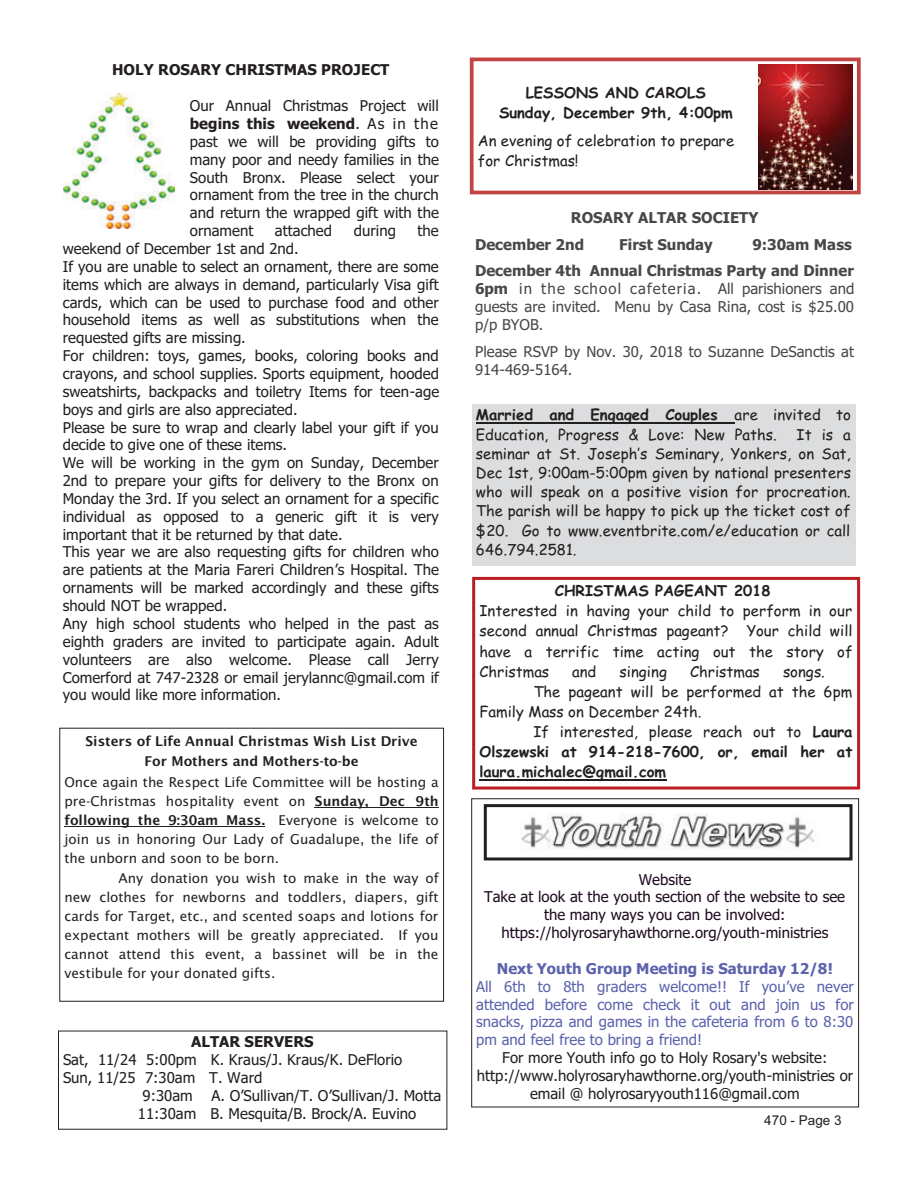
<style>
.page{position:relative;width:918px;height:1188px;background:#fff}
.page>*{position:absolute;margin:0;border:0;box-sizing:border-box;transform-origin:0 0}
.t1{font:15px/17.9px "Tahoma";color:#231f20}
.t2{font:15px/19.2px "Comic Sans MS";color:#231f20;text-align:justify}
.t3{font:15px/17.9px "Tahoma";color:#5c63ad;text-align:justify}
.t4{font:15px/17.9px "Tahoma";color:#474849;text-align:justify}
.t5{font:15px/17.9px "Tahoma";color:#1f0c20;text-align:center}
.t6{font:700 15px/20.1px "Comic Sans MS";color:#231f20;text-align:center}
.t7{font:700 15px/26.8px "Tahoma";color:#474849}
.t8{font:700 15px "Tahoma";color:#231f20}
.t9{font:700 15px "Tahoma";color:#5c63ad}
.t10{font:13.5px/18.9px "Lucida Sans";color:#231f20;text-align:justify}
.t11{font:600 13.5px/20.4px "Lucida Sans";color:#231f20;text-align:center}
.t12{font:13.5px "Arial";letter-spacing:.005em;color:#231f20}
.s1{font-weight:700}
.s2{font-weight:600}
</style>
<div class="page">
<img style="left:521px;top:813px;width:294px;height:37px">
<div style="left:484px;top:804px;width:369px;height:56px;border:3px solid #231f20"></div>
<div style="left:59px;top:728px;width:385px;height:274px;border:1px solid #231f20"></div>
<hr style="left:315px;top:807px;width:124px;height:1px;background:#231f20">
<hr style="left:64px;top:826px;width:201px;height:1px;background:#231f20">
<div style="left:472px;top:577px;width:388px;height:213px;border:3px solid #bc1d22"></div>
<hr style="left:479px;top:779px;width:187px;height:2px;background:#231f20">
<div style="left:472px;top:404px;width:383px;height:162px;background:#dcdddf"></div>
<hr style="left:476px;top:422px;width:258px;height:2px;background:#231f20">
<img style="left:64px;top:93px;width:110px;height:135px">
<div style="left:470px;top:58px;width:391px;height:136px;border:4px solid #c14542"></div>
<img style="left:759px;top:64px;width:93px;height:126px">
<p class="t8" style="left:112px;top:64px;width:279px">HOLY ROSARY CHRISTMAS PROJECT</p>
<p class="t1" style="left:190px;top:98px;width:251px;text-align:justify">Our Annual Christmas Project will <span class="s1">begins this weekend</span>. As in the past we will be providing gifts to many poor and needy families in the South Bronx. Please select your ornament from the tree in the church and return the wrapped gift with the ornament</p>
<p class="t1" style="left:275px;top:223px;width:59px">attached</p>
<p class="t1" style="left:354px;top:223px;width:44px">during</p>
<p class="t1" style="left:418px;top:223px;width:23px">the</p>
<p class="t1" style="left:63px;top:241px;width:378px">weekend of December 1st and 2nd.<br>If you are unable to select an ornament, there are some items which are always in demand, particularly Visa gift cards, which can be used to purchase food and other household items as well as substitutions when the requested gifts are missing.<br>For children: toys, games, books, coloring books and crayons, and school supplies. Sports equipment, hooded sweatshirts, backpacks and toiletry Items for teen-age boys and girls are also appreciated.<br>Please be sure to wrap and clearly label your gift if you decide to give one of these items.<br>We will be working in the gym on Sunday, December 2nd to prepare your gifts for delivery to the Bronx on Monday the 3rd. If you select an ornament for a specific individual as opposed to a generic gift it is very important that it be returned by that date.<br>This year we are also requesting gifts for children who are patients at the Maria Fareri Children’s Hospital. The ornaments will be marked accordingly and these gifts should NOT be wrapped.<br>Any high school students who helped in the past as eighth graders are invited to participate again. Adult volunteers are also welcome. Please call Jerry Comerford at 747-2328 or email jerylannc@gmail.com if you would like more information.</p>
<p class="t11" style="left:86px;top:732px;width:334px">Sisters of Life Annual Christmas Wish List Drive<br>For Mothers and Mothers-to-be</p>
<p class="t10" style="left:64px;top:774px;width:376px">Once again the Respect Life Committee will be hosting a pre-Christmas hospitality event on <span class="s2">Sunday, Dec 9th following the 9:30am Mass.</span> Everyone is welcome to join us in honoring Our Lady of Guadalupe, the life of the unborn and soon to be born.</p>
<p class="t10" style="left:64px;top:870px;width:376px;text-indent:54px">Any donation you wish to make in the way of new clothes for newborns and toddlers, diapers, gift cards for Target, etc., and scented soaps and lotions for expectant mothers will be greatly appreciated. If you cannot attend this event, a bassinet will be in the vestibule for your donated gifts.</p>
<p class="t8" style="left:191px;top:1036px;width:124px">ALTAR SERVERS</p>
<p class="t1" style="left:63px;top:1052px;width:341px">Sat, 11/24 5:00pm K. Kraus/J. Kraus/K. DeFlorio</p>
<p class="t1" style="left:63px;top:1070px;width:201px">Sun, 11/25 7:30am T. Ward</p>
<p class="t1" style="left:143px;top:1088px;width:52px">9:30am</p>
<p class="t1" style="left:138px;top:1088px;width:305px;text-indent:74px">A. O’Sullivan/T. O’Sullivan/J. Motta<br>11:30am B. Mesquita/B. Brock/A. Euvino</p>
<p class="t6" style="left:499px;top:84px;width:235px">LESSONS AND CAROLS<br>Sunday, December 9th, 4:00pm</p>
<p class="t2" style="left:478px;top:132px;width:258px;line-height:20.1px">An evening of celebration to prepare for Christmas!</p>
<p class="t7" style="left:475px;top:205px;width:285px;text-indent:96px">ROSARY ALTAR SOCIETY<br>December 2nd</p>
<p class="t7" style="left:619px;top:232px;width:95px">First Sunday</p>
<p class="t7" style="left:475px;top:232px;width:380px;text-align:right">9:30am Mass<br>December 4th Annual Christmas Party and Dinner</p>
<p class="t4" style="left:475px;top:281px;width:381px"><span class="s1">6pm</span> in the school cafeteria. All parishioners and guests are invited. Menu by Casa Rina, cost is $25.00 p/p BYOB.</p>
<p class="t4" style="left:475px;top:344px;width:381px">Please RSVP by Nov. 30, 2018 to Suzanne DeSanctis at<br>914-469-5164.</p>
<p class="t2" style="left:476px;top:407px;width:376px"><span class="s1">Married and Engaged Couples</span> are invited to<br>Education, Progress &amp; Love: New Paths.</p>
<p class="t2" style="left:476px;top:426px;width:377px;text-indent:321px">It is a seminar at St. Joseph’s Seminary, Yonkers, on Sat, Dec 1st, 9:00am-5:00pm given by national presenters who will speak on a positive vision for procreation.<br>The parish will be happy to pick up the ticket cost of $20. Go to www.eventbrite.com/e/education or call 646.794.2581.</p>
<p class="t6" style="left:555px;top:582px;width:217px">CHRISTMAS PAGEANT 2018</p>
<p class="t2" style="left:479px;top:602px;width:375px;line-height:20.1px">Interested in having your child to perform in our second annual Christmas pageant? Your child will have a terrific time acting out the story of Christmas</p>
<p class="t2" style="left:572px;top:663px;width:26px">and</p>
<p class="t2" style="left:620px;top:663px;width:49px">singing</p>
<p class="t2" style="left:690px;top:663px;width:71px">Christmas</p>
<p class="t2" style="left:783px;top:663px;width:43px">songs.</p>
<p class="t2" style="left:533px;top:683px;width:320px">The pageant will be performed at the 6pm</p>
<p class="t2" style="left:479px;top:704px;width:224px">Family Mass on December 24th.</p>
<p class="t2" style="left:533px;top:724px;width:321px">If interested, please reach out to <span class="s1">Laura</span></p>
<p class="t6" style="left:479px;top:743px;width:375px">Olszewski at 914-218-7600, or, email her at</p>
<p class="t6" style="left:479px;top:764px;width:188px">laura.michalec@gmail.com</p>
<p class="t5" style="left:484px;top:872px;width:363px">Website<br>Take at look at the youth section of the website to see the many ways you can be involved: https://holyrosaryhawthorne.org/youth-ministries</p>
<p class="t9" style="left:497px;top:963px;width:337px">Next Youth Group Meeting is Saturday 12/8!</p>
<p class="t3" style="left:476px;top:979px;width:379px">All 6th to 8th graders welcome!! If you’ve never attended before come check it out and join us for snacks, pizza and games in the cafeteria from 6 to 8:30 pm and feel free to bring a friend!</p>
<p class="t1" style="left:477px;top:1050px;width:378px;text-align:center">For more Youth info go to Holy Rosary's website: http://www.holyrosaryhawthorne.org/youth-ministries or email @ holyrosaryyouth116@gmail.com</p>
<p class="t12" style="left:764px;top:1115px;width:79px">470 - Page 3</p>
</div>
